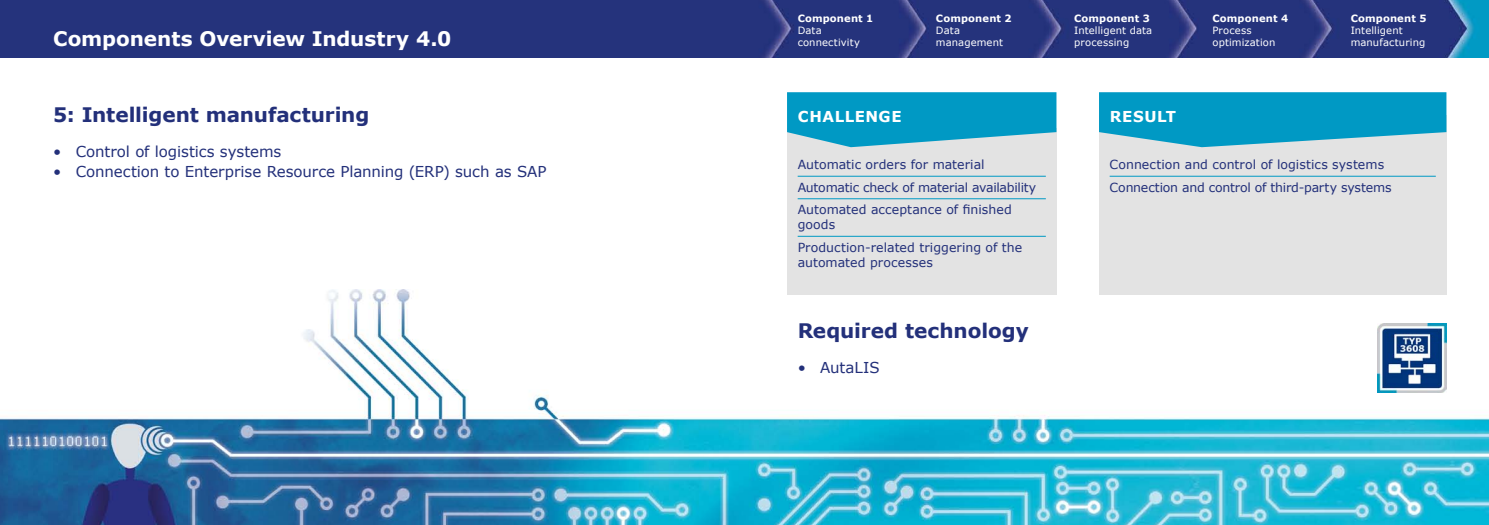
<style>
.page{position:relative;width:1489px;height:525px;background:#fff}
.page>*{position:absolute;margin:0;border:0;box-sizing:border-box;transform-origin:0 0}
.t1{font:700 20px "Verdana";letter-spacing:-.005em;color:#23307a}
.t2{font:700 20px "Verdana";color:#fff}
.t3{font:15px "Verdana";letter-spacing:-.005em;color:#23307a}
.t4{font:700 15px "Verdana";letter-spacing:.035em;color:#fff}
.t5{font:12.5px/22.5px "Verdana";color:#23307a}
.t6{font:10px/12px "Verdana";letter-spacing:.01em;color:#fff}
.t7{font:700 10px "Verdana";letter-spacing:.015em;color:#fff}
</style>
<div class="page">
<img style="left:0;top:290px;width:1488px;height:234px">
<div style="left:1098px;top:115px;width:348px;height:179px;background:#e3e3e3"></div>
<svg style="left:1098px;top:92px;width:348px;height:55px;background:#21a4c8"></svg>
<div style="left:0;top:0;width:1488px;height:58px;background:#25337c"></div>
<div style="left:787px;top:128px;width:269px;height:166px;background:#e3e3e3"></div>
<hr style="left:797px;top:176px;width:248px;height:1px;background:#0099c4">
<hr style="left:797px;top:198px;width:248px;height:1px;background:#0099c4">
<hr style="left:797px;top:236px;width:248px;height:1px;background:#0099c4">
<svg style="left:787px;top:92px;width:269px;height:55px;background:#1fa3c8"></svg>
<hr style="left:1109px;top:176px;width:326px;height:1px;background:#0099c4">
<img style="left:1377px;top:323px;width:69px;height:69px">
<h1 class="t2" style="left:53px;top:25px;width:400px">Components Overview Industry 4.0</h1>
<p class="t7" style="left:797px;top:11px;width:77px">Component 1</p>
<p class="t6" style="left:797px;top:24px;width:64px">Data connectivity</p>
<p class="t7" style="left:935px;top:11px;width:77px">Component 2</p>
<p class="t6" style="left:935px;top:24px;width:69px">Data management</p>
<p class="t7" style="left:1074px;top:11px;width:77px">Component 3</p>
<p class="t6" style="left:1074px;top:24px;width:80px">Intelligent data processing</p>
<p class="t7" style="left:1212px;top:11px;width:77px">Component 4</p>
<p class="t6" style="left:1212px;top:24px;width:64px">Process optimization</p>
<p class="t7" style="left:1350px;top:11px;width:77px">Component 5</p>
<p class="t6" style="left:1350px;top:24px;width:76px">Intelligent manufacturing</p>
<h1 class="t1" style="left:53px;top:100px;width:318px">5: Intelligent manufacturing</h1>
<p class="t3" style="left:53px;top:141px;width:230px">• Control of logistics systems</p>
<p class="t3" style="left:53px;top:161px;width:495px">• Connection to Enterprise Resource Planning (ERP) such as SAP</p>
<p class="t5" style="left:797px;top:153px;width:240px">Automatic orders for material<br>Automatic check of material availability<br>Automated acceptance of finished</p>
<p class="t5" style="left:797px;top:213px;width:226px">goods<br>Production-related triggering of the</p>
<p class="t5" style="left:797px;top:251px;width:137px">automated processes</p>
<p class="t4" style="left:798px;top:105px;width:36px">Challe</p>
<p class="t4" style="left:865px;top:105px;width:35px">nge</p>
<p class="t4" style="left:1109px;top:105px;width:24px">Result</p>
<p class="t5" style="left:1109px;top:153px;width:283px">Connection and control of logistics systems<br>Connection and control of third-party systems</p>
<h1 class="t1" style="left:797px;top:316px;width:232px">Required technology</h1>
<p class="t3" style="left:797px;top:357px;width:83px">• AutaLIS</p>
</div>
